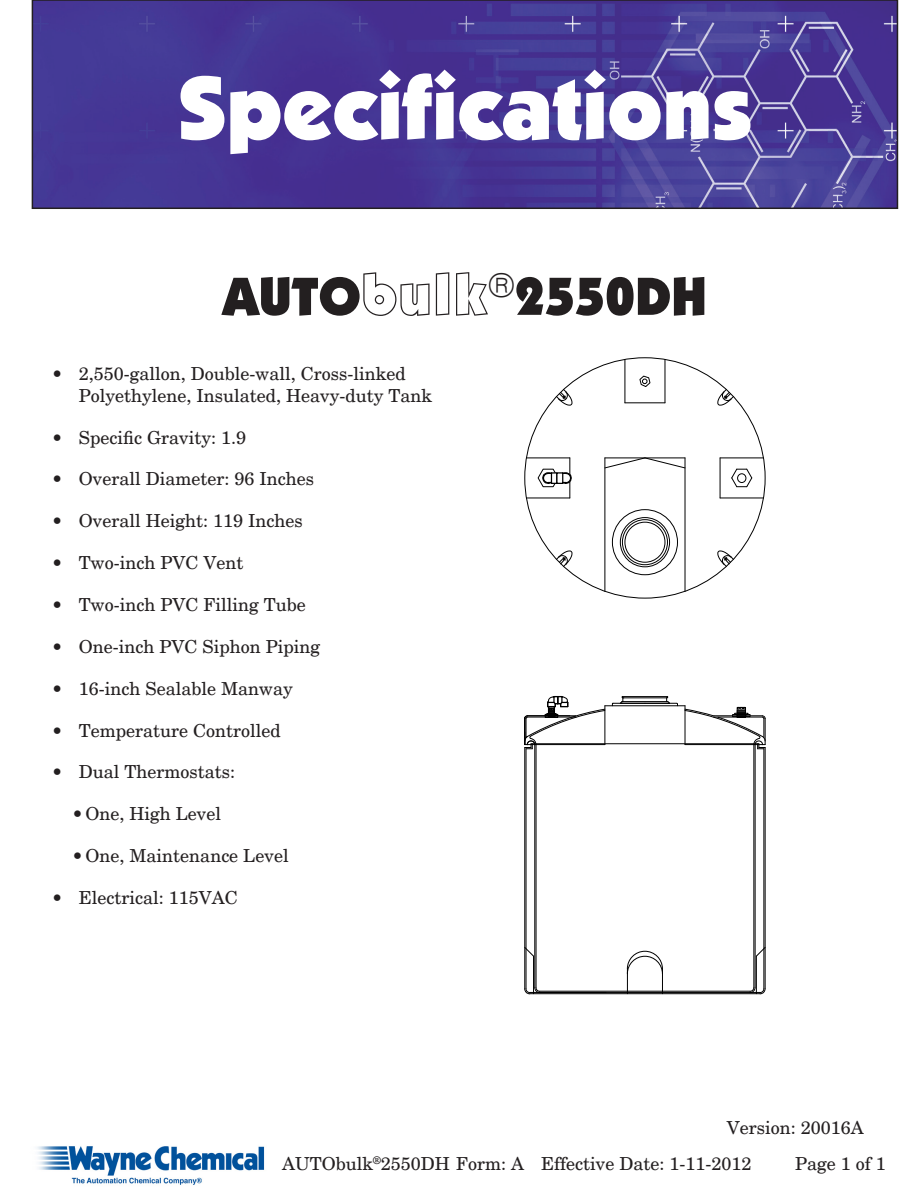
<style>
.page{position:relative;width:918px;height:1188px;background:#fff}
.page>*{position:absolute;margin:0;border:0;box-sizing:border-box;transform-origin:0 0}
.t1{font:900 90px "Itc Kabel";color:#fff}
.t2{font:900 54px "Itc Kabel";color:#231f20}
.t3{font:18px/21.6px "New Century Schlbk";color:#231f20}
.s1{font-family:"Kabel Outline";font-weight:400}
</style>
<div class="page">
<hr style="left:765px;top:748px;width:1px;height:241px;background:#000">
<hr style="left:530px;top:993px;width:230px;height:1px;background:#000">
<svg style="left:604px;top:457px;width:82px;height:12px"></svg>
<hr style="left:569px;top:458px;width:1px;height:40px;background:#000">
<hr style="left:526px;top:457px;width:44px;height:1px;background:#000">
<hr style="left:526px;top:498px;width:44px;height:1px;background:#000">
<hr style="left:534px;top:745px;width:1px;height:242px;background:#000">
<hr style="left:531px;top:743px;width:228px;height:1px;background:#000">
<hr style="left:763px;top:749px;width:1px;height:240px;background:#000">
<hr style="left:540px;top:992px;width:220px;height:1px;background:#000">
<svg style="left:627px;top:950px;width:36px;height:44px"></svg>
<hr style="left:533px;top:956px;width:1px;height:38px;background:#000">
<svg style="left:525px;top:946px;width:10px;height:11px"></svg>
<svg style="left:555px;top:550px;width:18px;height:18px"></svg>
<hr style="left:605px;top:705px;width:80px;height:1px;background:#000">
<hr style="left:685px;top:458px;width:1px;height:133px;background:#000">
<hr style="left:604px;top:458px;width:1px;height:133px;background:#000">
<hr style="left:755px;top:745px;width:1px;height:242px;background:#000">
<hr style="left:753px;top:745px;width:1px;height:242px;background:#000">
<div style="left:620px;top:517px;width:50px;height:50px;border:1px solid #000;border-radius:50%"></div>
<div style="left:622px;top:519px;width:46px;height:46px;border:1px solid #000;border-radius:50%"></div>
<div style="left:624px;top:522px;width:41px;height:41px;border:1px solid #000;border-radius:50%"></div>
<div style="left:612px;top:509px;width:66px;height:66px;border:1px solid #000;border-radius:50%"></div>
<hr style="left:685px;top:706px;width:1px;height:39px;background:#000">
<hr style="left:720px;top:498px;width:43px;height:1px;background:#000">
<hr style="left:720px;top:458px;width:1px;height:40px;background:#000">
<hr style="left:720px;top:457px;width:43px;height:1px;background:#000">
<hr style="left:665px;top:359px;width:1px;height:44px;background:#000">
<hr style="left:625px;top:402px;width:40px;height:1px;background:#000">
<hr style="left:624px;top:359px;width:1px;height:44px;background:#000">
<svg style="left:717px;top:550px;width:18px;height:18px"></svg>
<svg style="left:717px;top:388px;width:18px;height:18px"></svg>
<svg style="left:555px;top:388px;width:18px;height:18px"></svg>
<hr style="left:536px;top:745px;width:1px;height:242px;background:#000">
<hr style="left:526px;top:749px;width:1px;height:240px;background:#000">
<svg style="left:524px;top:987px;width:17px;height:8px"></svg>
<hr style="left:530px;top:992px;width:76px;height:1px;background:#000">
<hr style="left:540px;top:991px;width:210px;height:1px;background:#000">
<svg style="left:755px;top:946px;width:11px;height:11px"></svg>
<hr style="left:756px;top:956px;width:1px;height:38px;background:#000">
<svg style="left:749px;top:987px;width:17px;height:8px"></svg>
<hr style="left:524px;top:748px;width:1px;height:241px;background:#000">
<svg style="left:538px;top:469px;width:34px;height:18px"></svg>
<svg style="left:640px;top:376px;width:10px;height:11px"></svg>
<svg style="left:732px;top:469px;width:20px;height:18px"></svg>
<div style="left:738px;top:474px;width:8px;height:9px;border:1px solid #000;border-radius:50%"></div>
<svg style="left:684px;top:707px;width:82px;height:42px"></svg>
<svg style="left:524px;top:696px;width:154px;height:53px"></svg>
<img style="left:35px;top:3px;width:860px;height:203px">
<div style="left:32px;top:0;width:866px;height:209px;border:2px solid #231f20"></div>
<img style="left:37px;top:1146px;width:228px;height:39px">
<p class="t1" style="left:177px;top:53px;width:577px">Specifications</p>
<p class="t2" style="left:223px;top:263px;width:486px">AUTO<span class="s1">bulk</span><sup>®</sup>2550DH</p>
<p class="t3" style="left:79px;top:363px;width:355px;text-indent:-27px">• 2,550-gallon, Double-wall, Cross-linked<br>Polyethylene, Insulated, Heavy-duty Tank</p>
<p class="t3" style="left:52px;top:427px;width:196px">• Specific Gravity: 1.9</p>
<p class="t3" style="left:52px;top:468px;width:264px">• Overall Diameter: 96 Inches</p>
<p class="t3" style="left:52px;top:510px;width:253px">• Overall Height: 119 Inches</p>
<p class="t3" style="left:52px;top:552px;width:193px">• Two-inch PVC Vent</p>
<p class="t3" style="left:52px;top:594px;width:256px">• Two-inch PVC Filling Tube</p>
<p class="t3" style="left:52px;top:636px;width:270px">• One-inch PVC Siphon Piping</p>
<p class="t3" style="left:52px;top:678px;width:243px">• 16-inch Sealable Manway</p>
<p class="t3" style="left:52px;top:720px;width:230px">• Temperature Controlled</p>
<p class="t3" style="left:52px;top:761px;width:185px">• Dual Thermostats:</p>
<p class="t3" style="left:72px;top:803px;width:151px">•One, High Level</p>
<p class="t3" style="left:72px;top:845px;width:218px">•One, Maintenance Level</p>
<p class="t3" style="left:52px;top:887px;width:188px">• Electrical: 115VAC</p>
<p class="t3" style="left:727px;top:1117px;width:139px">Version: 20016A</p>
<p class="t3" style="left:282px;top:1153px;width:243px">AUTObulk<sup>®</sup>2550DH Form: A</p>
<p class="t3" style="left:541px;top:1153px;width:212px">Effective Date: 1-11-2012</p>
<p class="t3" style="left:795px;top:1153px;width:92px">Page 1 of 1</p>
</div>
